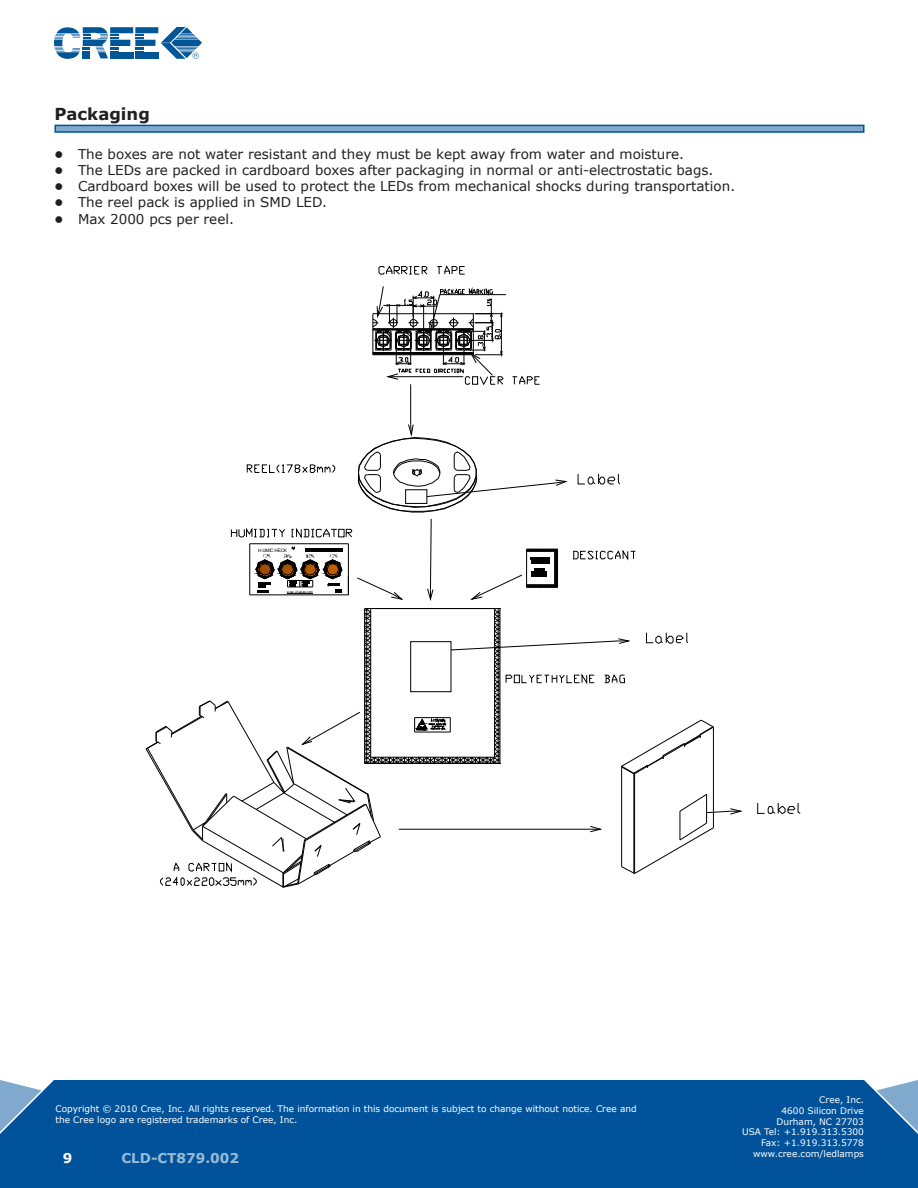
<style>
.page{position:relative;width:918px;height:1188px;background:#fff}
.page>*{position:absolute;margin:0;border:0;box-sizing:border-box;transform-origin:0 0}
.t1{font:700 16.5px "Verdana";color:#221f1f}
.t2{font:13.5px "Verdana";color:#221f1f}
.t3{font:700 13.5px "Verdana";color:#99bad7}
.t4{font:700 13.5px "Verdana";color:#fff}
.t5{font:9px/10.8px "Verdana";color:#fff;text-align:right}
.t6{font:4.65px "Arial";letter-spacing:-.03em;color:#000}
.t7{font:3.3px "Arial";letter-spacing:-.11em;color:#000}
.s1{font-weight:700}
</style>
<div class="page">
<div style="left:0;top:1080px;width:918px;height:108px;background:#00539b"></div>
<svg style="left:54px;top:27px;width:148px;height:32px"></svg>
<svg style="left:54px;top:125px;width:810px;height:8px;background:#588ebd"></svg>
<svg style="left:231px;top:528px;width:54px;height:10px"></svg>
<svg style="left:247px;top:464px;width:88px;height:9px"></svg>
<svg style="left:292px;top:528px;width:45px;height:10px"></svg>
<div style="left:338px;top:529px;width:6px;height:8px;border:1px solid #000"></div>
<svg style="left:346px;top:529px;width:6px;height:8px"></svg>
<svg style="left:427px;top:519px;width:6px;height:82px"></svg>
<svg style="left:573px;top:550px;width:62px;height:10px"></svg>
<svg style="left:471px;top:549px;width:87px;height:51px"></svg>
<hr style="left:531px;top:574px;width:15px;height:3px;background:#000">
<svg style="left:513px;top:376px;width:27px;height:9px"></svg>
<svg style="left:379px;top:266px;width:48px;height:9px"></svg>
<svg style="left:437px;top:266px;width:28px;height:9px"></svg>
<hr style="left:410px;top:384px;width:1px;height:41px;background:#000">
<svg style="left:372px;top:286px;width:134px;height:99px"></svg>
<svg style="left:146px;top:608px;width:596px;height:280px"></svg>
<svg style="left:757px;top:803px;width:44px;height:11px"></svg>
<svg style="left:358px;top:424px;width:209px;height:88px"></svg>
<svg style="left:578px;top:474px;width:42px;height:10px"></svg>
<hr style="left:249px;top:544px;width:1px;height:51px;background:#000">
<hr style="left:250px;top:595px;width:98px;height:1px;background:#000">
<hr style="left:348px;top:544px;width:1px;height:51px;background:#000">
<hr style="left:250px;top:543px;width:98px;height:1px;background:#000">
<svg style="left:256px;top:546px;width:147px;height:54px"></svg>
<p class="t1" style="left:54px;top:108px;width:97px">Packaging</p>
<p class="t2" style="left:54px;top:145px;width:632px"><span class="s1">•</span> The boxes are not water resistant and they must be kept away from water and moisture.</p>
<p class="t2" style="left:54px;top:162px;width:661px"><span class="s1">•</span> The LEDs are packed in cardboard boxes after packaging in normal or anti-electrostatic bags.</p>
<p class="t2" style="left:54px;top:178px;width:683px"><span class="s1">•</span> Cardboard boxes will be used to protect the LEDs from mechanical shocks during transportation.</p>
<p class="t2" style="left:54px;top:197px;width:275px"><span class="s1">•</span> The reel pack is applied in SMD LED.</p>
<p class="t2" style="left:54px;top:210px;width:182px"><span class="s1">•</span> Max 2000 pcs per reel.</p>
<p class="t6" style="left:258px;top:549px;width:31px">H UMIC HECK</p>
<p class="t7" style="left:287px;top:591px;width:28px">w ww .vit apac .c om</p>
<p class="t5" style="left:55px;top:1103px;width:583px;text-align:left">Copyright © 2010 Cree, Inc. All rights reserved. The information in this document is subject to change without notice. Cree and the Cree logo are registered trademarks of Cree, Inc.</p>
<p class="t4" style="left:63px;top:1153px;width:11px">9</p>
<p class="t3" style="left:122px;top:1153px;width:119px">CLD-CT879.002</p>
<p class="t5" style="left:742px;top:1095px;width:123px">Cree, Inc.<br>4600 Silicon Drive<br>Durham, NC 27703<br>USA Tel: +1.919.313.5300<br>Fax: +1.919.313.5778 www.cree.com/ledlamps</p>
</div>
